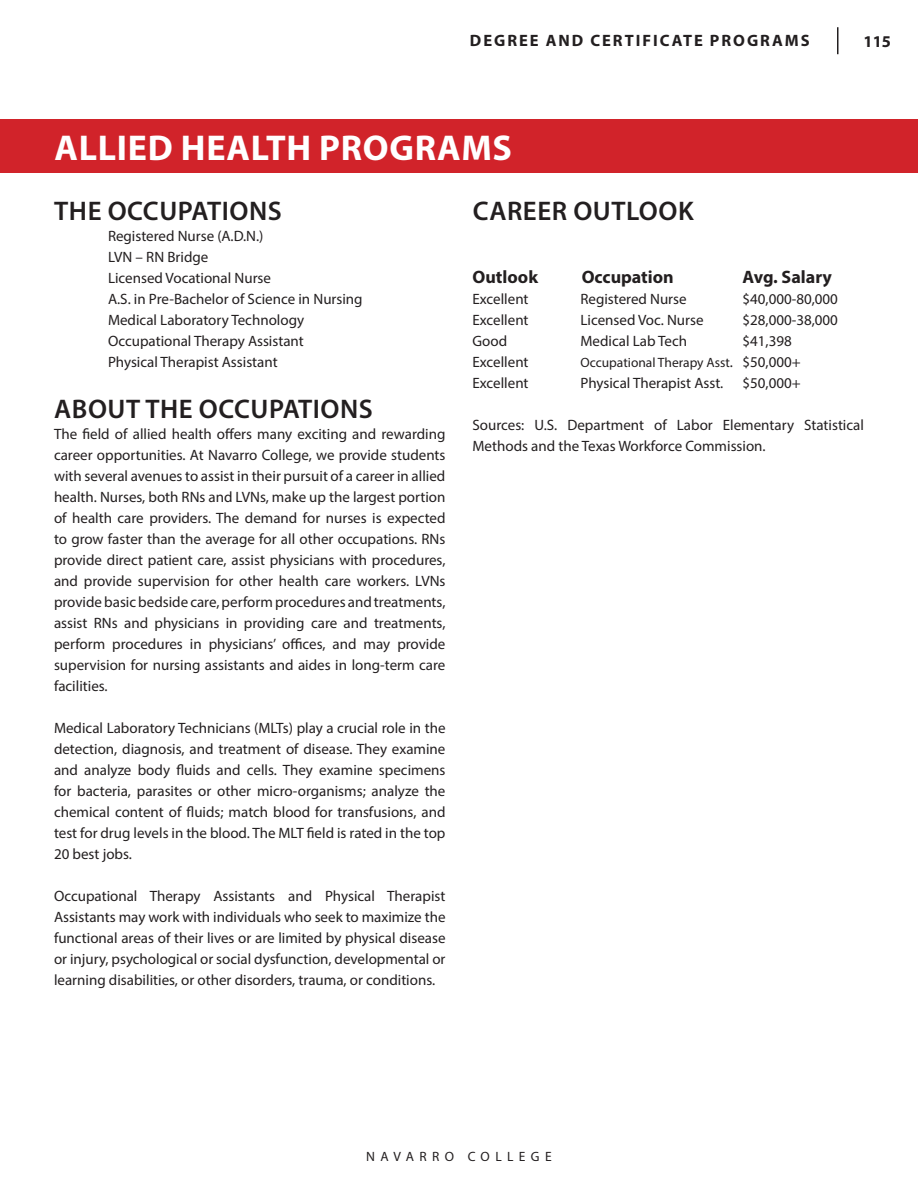
<style>
.page{position:relative;width:918px;height:1188px;background:#fff}
.page>*{position:absolute;margin:0;border:0;box-sizing:border-box;transform-origin:0 0}
.t1{font:700 36px "Myriad Pro";letter-spacing:.02em;color:#fff}
.sub_header{font:600 27px "Myriad Pro";letter-spacing:.02em;color:#231f20}
.sub_sub_heading{font:700 18px "Myriad Pro";color:#231f20}
.t2{font:700 16.5px "Myriad Pro";letter-spacing:.12em;color:#231f20}
.body{font:15px/21px "Myriad Pro";color:#231f20;text-align:justify}
.body-2{font:13.5px "Myriad Pro";color:#231f20}
.body-3{font:13.5px "Myriad Pro";letter-spacing:.4em;color:#231f20}
.s1{font-size:15px}
</style>
<div class="page">
<svg style="left:837px;top:27px;width:1px;height:27px"></svg>
<div style="left:0;top:120px;width:918px;height:53px;background:#d1232a"></div>
<p class="t2" style="left:470px;top:30px;width:341px">DEGREE AND CERTIFICATE PROGRAMS</p>
<p class="t2" style="left:864px;top:31px;width:29px">115</p>
<p class="t1" style="left:54px;top:125px;width:459px">ALLIED HEALTH PROGRAMS</p>
<p class="sub_header" style="left:54px;top:194px;width:229px">THE OCCUPATIONS</p>
<p class="body" style="left:108px;top:226px;width:157px">Registered Nurse (A.D.N.)</p>
<p class="body" style="left:108px;top:247px;width:102px">LVN – RN Bridge</p>
<p class="body" style="left:108px;top:268px;width:165px">Licensed Vocational Nurse</p>
<p class="body" style="left:108px;top:289px;width:256px">A.S. in Pre-Bachelor of Science in Nursing</p>
<p class="body" style="left:108px;top:310px;width:198px">Medical Laboratory Technology</p>
<p class="body" style="left:108px;top:331px;width:197px">Occupational Therapy Assistant</p>
<p class="body" style="left:108px;top:352px;width:171px">Physical Therapist Assistant</p>
<p class="sub_header" style="left:54px;top:392px;width:320px">ABOUT THE OCCUPATIONS</p>
<p class="body" style="left:54px;top:424px;width:393px">The field of allied health offers many exciting and rewarding career opportunities. At Navarro College, we provide students with several avenues to assist in their pursuit of a career in allied health. Nurses, both RNs and LVNs, make up the largest portion of health care providers. The demand for nurses is expected to grow faster than the average for all other occupations. RNs provide direct patient care, assist physicians with procedures, and provide supervision for other health care workers. LVNs provide basic bedside care, perform procedures and treatments, assist RNs and physicians in providing care and treatments, perform procedures in physicians’ offices, and may provide supervision for nursing assistants and aides in long-term care facilities.</p>
<p class="body" style="left:54px;top:718px;width:393px">Medical Laboratory Technicians (MLTs) play a crucial role in the detection, diagnosis, and treatment of disease. They examine and analyze body fluids and cells. They examine specimens for bacteria, parasites or other micro-organisms; analyze the chemical content of fluids; match blood for transfusions, and test for drug levels in the blood. The MLT field is rated in the top 20 best jobs.</p>
<p class="body" style="left:54px;top:886px;width:393px">Occupational Therapy Assistants and Physical Therapist Assistants may work with individuals who seek to maximize the functional areas of their lives or are limited by physical disease or injury, psychological or social dysfunction, developmental or learning disabilities, or other disorders, trauma, or conditions.</p>
<p class="sub_header" style="left:473px;top:194px;width:222px">CAREER OUTLOOK</p>
<p class="sub_sub_heading" style="left:472px;top:266px;width:67px">Outlook</p>
<p class="sub_sub_heading" style="left:582px;top:266px;width:94px">Occupation</p>
<p class="sub_sub_heading" style="left:742px;top:266px;width:91px">Avg. Salary</p>
<p class="body" style="left:472px;top:289px;width:58px">Excellent</p>
<p class="body" style="left:580px;top:289px;width:108px">Registered Nurse</p>
<p class="body" style="left:742px;top:289px;width:97px">$40,000-80,000</p>
<p class="body" style="left:472px;top:310px;width:58px">Excellent</p>
<p class="body" style="left:580px;top:310px;width:125px">Licensed Voc. Nurse</p>
<p class="body" style="left:742px;top:310px;width:97px">$28,000-38,000</p>
<p class="body" style="left:472px;top:331px;width:36px">Good</p>
<p class="body" style="left:580px;top:331px;width:108px">Medical Lab Tech</p>
<p class="body" style="left:742px;top:331px;width:51px">$41,398</p>
<p class="body" style="left:472px;top:352px;width:58px">Excellent</p>
<p class="body-2" style="left:580px;top:355px;width:222px">Occupational Therapy Asst<span class="s1">. $50,000+</span></p>
<p class="body" style="left:472px;top:373px;width:58px">Excellent</p>
<p class="body" style="left:580px;top:373px;width:144px">Physical Therapist Asst.</p>
<p class="body" style="left:742px;top:373px;width:60px">$50,000+</p>
<p class="body" style="left:472px;top:415px;width:393px">Sources: U.S. Department of Labor Elementary Statistical<br>Methods and the Texas Workforce Commission.</p>
<p class="body-3" style="left:366px;top:1148px;width:187px">NAVARRO COLLEGE</p>
</div>
